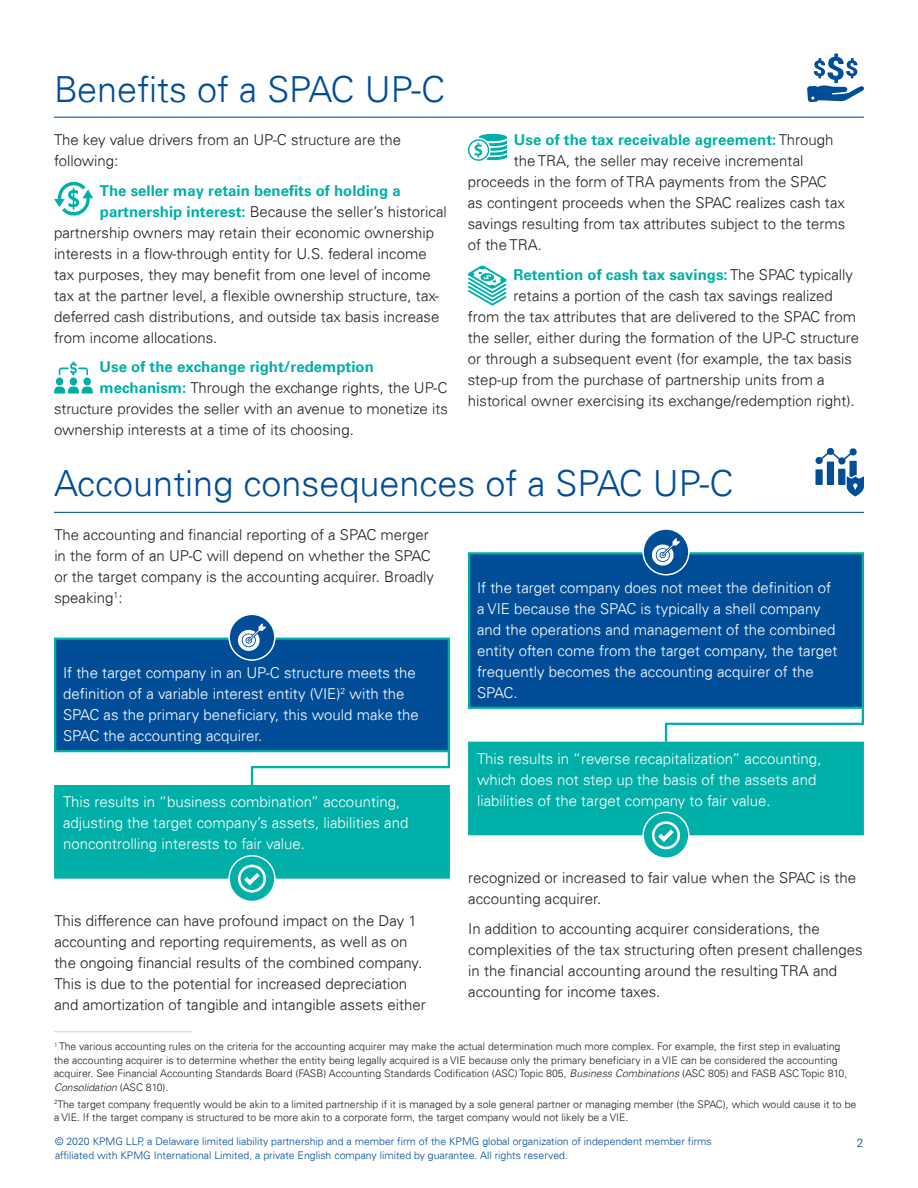
<style>
.page{position:relative;width:918px;height:1188px;background:#fff}
.page>*{position:absolute;margin:0;border:0;box-sizing:border-box;transform-origin:0 0}
.t1{font:300 36px "Univers 45";color:#014d97}
.t2{font:300 15px/21px "Univers 45";color:#231f20}
.t3{font:300 15px/21px "Univers 45";color:#fff}
.t4{font:700 15px "Univers";color:#00afa8}
.t5{font:300 12px "Univers 45";color:#014d97}
.t6{font:300 10.5px/13.5px "Univers 45";color:#231f20}
.t7{font:300 10.5px/13.5px "Univers 45";color:#014d97}
.s1{font-family:"Univers";font-weight:700;color:#00afa8}
.s2{font-family:"Univers 45";font-weight:300;color:#231f20}
.s3{font-style:italic}
</style>
<div class="page">
<hr style="left:54px;top:117px;width:810px;height:1px;background:#014d97">
<hr style="left:54px;top:1031px;width:138px;height:1px;background:#d1d2d4">
<hr style="left:54px;top:512px;width:810px;height:1px;background:#014d97">
<svg style="left:250px;top:752px;width:200px;height:33px"></svg>
<div style="left:55px;top:639px;width:394px;height:112px;background:#014d97"></div>
<div style="left:54px;top:638px;width:396px;height:114px;border:2px solid #00afa8"></div>
<div style="left:55px;top:786px;width:394px;height:92px;background:#00afa8"></div>
<div style="left:54px;top:785px;width:396px;height:94px;border:2px solid #00afa8"></div>
<div style="left:229px;top:614px;width:46px;height:46px;background:#014d97;border-radius:50%"></div>
<div style="left:228px;top:614px;width:48px;height:47px;border:2px solid #fff;border-radius:50%"></div>
<svg style="left:237px;top:623px;width:29px;height:28px"></svg>
<div style="left:229px;top:856px;width:46px;height:46px;background:#00afa8;border-radius:50%"></div>
<div style="left:228px;top:855px;width:48px;height:47px;border:2px solid #fff;border-radius:50%"></div>
<svg style="left:238px;top:865px;width:28px;height:28px"></svg>
<svg style="left:664px;top:709px;width:200px;height:33px"></svg>
<div style="left:469px;top:553px;width:394px;height:155px;background:#014d97"></div>
<div style="left:468px;top:552px;width:396px;height:157px;border:2px solid #00afa8"></div>
<div style="left:469px;top:743px;width:394px;height:91px;background:#00afa8"></div>
<div style="left:468px;top:742px;width:396px;height:93px;border:2px solid #00afa8"></div>
<svg style="left:643px;top:529px;width:46px;height:46px"></svg>
<div style="left:642px;top:528px;width:48px;height:48px;border:2px solid #fff;border-radius:50%"></div>
<svg style="left:651px;top:538px;width:29px;height:29px"></svg>
<div style="left:643px;top:812px;width:46px;height:46px;background:#00afa8;border-radius:50%"></div>
<div style="left:642px;top:812px;width:48px;height:47px;border:2px solid #fff;border-radius:50%"></div>
<svg style="left:652px;top:821px;width:28px;height:28px"></svg>
<svg style="left:54px;top:181px;width:39px;height:35px"></svg>
<svg style="left:54px;top:387px;width:39px;height:7px"></svg>
<div style="left:56px;top:378px;width:7px;height:8px;background:#00afa8;border-radius:50%"></div>
<div style="left:70px;top:378px;width:7px;height:8px;background:#00afa8;border-radius:50%"></div>
<div style="left:83px;top:378px;width:8px;height:8px;background:#00afa8;border-radius:50%"></div>
<svg style="left:59px;top:362px;width:29px;height:13px"></svg>
<svg style="left:468px;top:134px;width:39px;height:27px"></svg>
<svg style="left:468px;top:265px;width:39px;height:41px"></svg>
<svg style="left:807px;top:54px;width:57px;height:48px"></svg>
<svg style="left:815px;top:447px;width:49px;height:50px"></svg>
<h1 class="t1" style="left:54px;top:68px;width:393px">Benefits of a SPAC UP-C</h1>
<p class="t2" style="left:54px;top:129px;width:349px">The key value drivers from an UP-C structure are the following:</p>
<p class="t4" style="left:100px;top:182px;width:302px">The seller may retain benefits of holding a</p>
<p class="t2" style="left:54px;top:201px;width:394px;text-indent:46px"><span class="s1">partnership interest:</span> Because the seller’s historical partnership owners may retain their economic ownership interests in a flow-through entity for U.S. federal income tax purposes, they may benefit from one level of income tax at the partner level, a flexible ownership structure, tax&shy;deferred cash distributions, and outside tax basis increase from income allocations.</p>
<p class="t4" style="left:100px;top:358px;width:276px">Use of the exchange right/redemption</p>
<p class="t2" style="left:54px;top:378px;width:395px;text-align:justify;text-indent:46px"><span class="s1">mechanism:</span> Through the exchange rights, the UP-C structure provides the seller with an avenue to monetize its ownership interests at a time of its choosing.</p>
<p class="t4" style="left:514px;top:131px;width:321px">Use of the tax receivable agreement: <span class="s2">Through</span></p>
<p class="t2" style="left:468px;top:150px;width:379px;text-indent:46px">the TRA, the seller may receive incremental proceeds in the form of TRA payments from the SPAC as contingent proceeds when the SPAC realizes cash tax savings resulting from tax attributes subject to the terms of the TRA.</p>
<p class="t4" style="left:513px;top:266px;width:341px">Retention of cash tax savings: <span class="s2">The SPAC typically</span></p>
<p class="t2" style="left:468px;top:285px;width:393px;text-indent:46px">retains a portion of the cash tax savings realized from the tax attributes that are delivered to the SPAC from the seller, either during the formation of the UP-C structure or through a subsequent event (for example, the tax basis step-up from the purchase of partnership units from a historical owner exercising its exchange/redemption right).</p>
<h1 class="t1" style="left:54px;top:462px;width:681px">Accounting consequences of a SPAC UP-C</h1>
<p class="t2" style="left:54px;top:524px;width:381px">The accounting and financial reporting of a SPAC merger in the form of an UP-C will depend on whether the SPAC or the target company is the accounting acquirer. Broadly speaking<sup>1</sup>:</p>
<p class="t3" style="left:63px;top:662px;width:357px">If the target company in an UP-C structure meets the definition of a variable interest entity (VIE)<sup>2</sup> with the SPAC as the primary beneficiary, this would make the SPAC the accounting acquirer.</p>
<p class="t3" style="left:63px;top:792px;width:347px">This results in “business combination” accounting, adjusting the target company’s assets, liabilities and noncontrolling interests to fair value.</p>
<p class="t2" style="left:54px;top:910px;width:373px">This difference can have profound impact on the Day 1 accounting and reporting requirements, as well as on the ongoing financial results of the combined company.<br>This is due to the potential for increased depreciation and amortization of tangible and intangible assets either</p>
<p class="t3" style="left:477px;top:577px;width:362px">If the target company does not meet the definition of a VIE because the SPAC is typically a shell company and the operations and management of the combined entity often come from the target company, the target frequently becomes the accounting acquirer of the SPAC.</p>
<p class="t3" style="left:477px;top:748px;width:346px">This results in “reverse recapitalization” accounting, which does not step up the basis of the assets and liabilities of the target company to fair value.</p>
<p class="t2" style="left:468px;top:867px;width:390px">recognized or increased to fair value when the SPAC is the accounting acquirer.</p>
<p class="t2" style="left:468px;top:918px;width:396px">In addition to accounting acquirer considerations, the complexities of the tax structuring often present challenges in the financial accounting around the resulting TRA and accounting for income taxes.</p>
<p class="t6" style="left:54px;top:1040px;width:795px"><sup>1</sup> The various accounting rules on the criteria for the accounting acquirer may make the actual determination much more complex. For example, the first step in evaluating the accounting acquirer is to determine whether the entity being legally acquired is a VIE because only the primary beneficiary in a VIE can be considered the accounting acquirer. See Financial Accounting Standards Board (FASB) Accounting Standards Codification (ASC) Topic 805, <span class="s3">Business Combinations</span> (ASC 805) and FASB ASC Topic 810, <span class="s3">Consolidation</span> (ASC 810).</p>
<p class="t6" style="left:54px;top:1097px;width:804px"><sup>2</sup>The target company frequently would be akin to a limited partnership if it is managed by a sole general partner or managing member (the SPAC), which would cause it to be a VIE. If the target company is structured to be more akin to a corporate form, the target company would not likely be a VIE.</p>
<p class="t7" style="left:55px;top:1135px;width:658px">© 2020 KPMG LLP, a Delaware limited liability partnership and a member firm of the KPMG global organization of independent member firms affiliated with KPMG International Limited, a private English company limited by guarantee. All rights reserved.</p>
<p class="t5" style="left:857px;top:1135px;width:8px">2</p>
</div>
